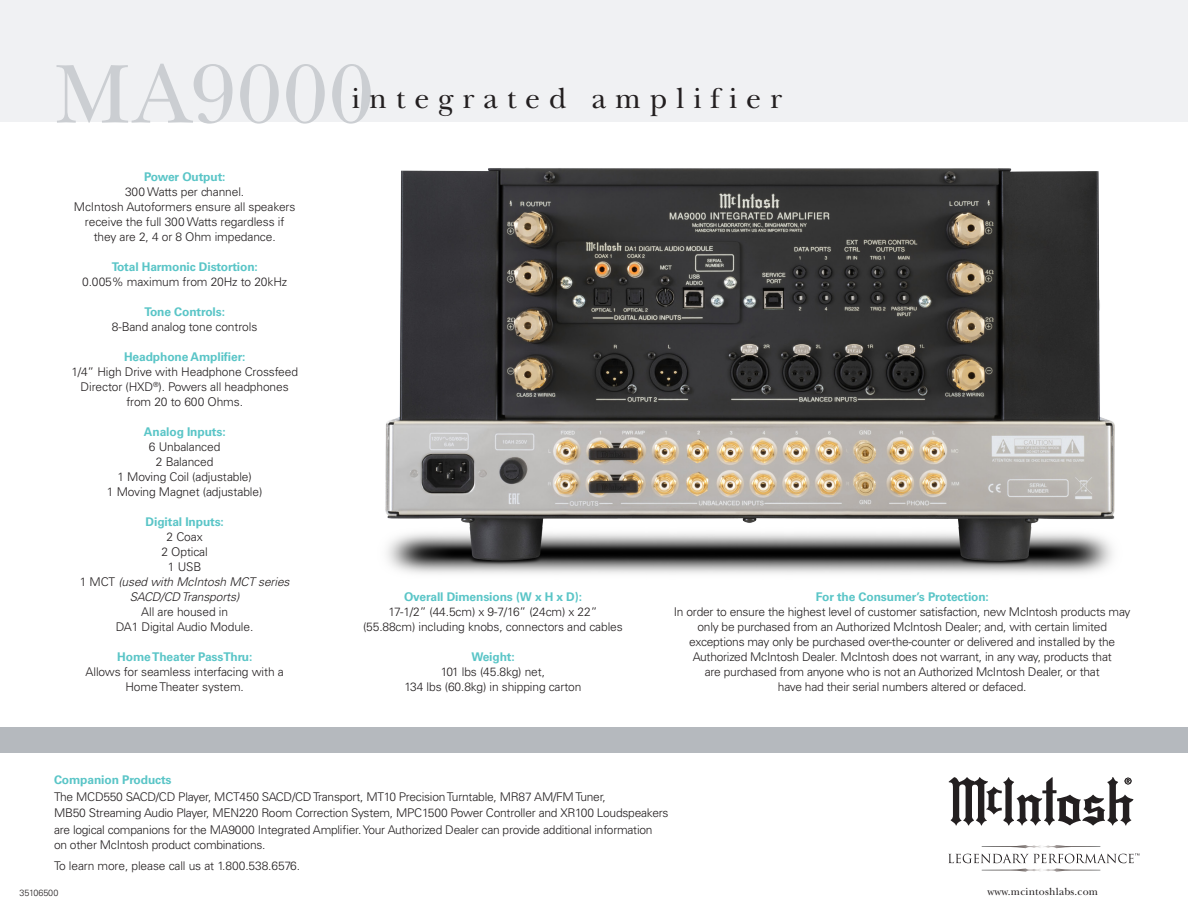
<style>
.page{position:relative;width:1188px;height:918px;background:#fff}
.page>*{position:absolute;margin:0;border:0;box-sizing:border-box;transform-origin:0 0}
.t1{font:87px "New Baskerville Std";letter-spacing:.01em;color:#cbced2}
.t2{font:30px "New Baskerville Std";letter-spacing:.295em;color:#231f20}
.t3{font:300 12px/15px "Univers LT Std";letter-spacing:-.02em;color:#231f20;text-align:center}
.t4{font:700 12px "Univers LT Std";letter-spacing:-.01em;color:#5ac5c7}
.t5{font:italic 300 12px/15px "Univers LT Std";letter-spacing:-.01em;color:#231f20;text-align:center}
.t6{font:10.65px "New Baskerville Std";letter-spacing:.02em;color:#231f20}
.t7{font:300 9px "Univers LT Std";letter-spacing:-.01em;color:#231f20}
.s1{font-style:normal}
.s2{font-weight:700;color:#5ac5c7}
</style>
<div class="page">
<img style="left:385px;top:168px;width:730px;height:406px">
<svg style="left:949px;top:777px;width:184px;height:49px"></svg>
<svg style="left:948px;top:845px;width:191px;height:27px"></svg>
<div style="left:0;top:0;width:1188px;height:122px;background:#f0f1f3"></div>
<div style="left:0;top:727px;width:1188px;height:26px;background:#b5b9be"></div>
<p class="t1" style="left:54px;top:44px;width:322px">MA9000</p>
<p class="t2" style="left:352px;top:80px;width:432px">integrated amplifier</p>
<p class="t4" style="left:144px;top:170px;width:83px">Power Output:</p>
<p class="t3" style="left:125px;top:184px;width:121px">300 Watts per channel.</p>
<p class="t3" style="left:74px;top:199px;width:223px">McIntosh Autoformers ensure all speakers receive the full 300 Watts regardless if</p>
<p class="t3" style="left:94px;top:229px;width:184px">they are 2, 4 or 8 Ohm impedance.</p>
<p class="t4" style="left:112px;top:260px;width:148px">Total Harmonic Distortion:</p>
<p class="t3" style="left:82px;top:274px;width:207px">0.005% maximum from 20Hz to 20kHz</p>
<p class="t4" style="left:145px;top:305px;width:82px">Tone Controls:</p>
<p class="t3" style="left:112px;top:319px;width:147px">8-Band analog tone controls</p>
<p class="t4" style="left:124px;top:350px;width:123px">Headphone Amplifier:</p>
<p class="t3" style="left:71px;top:364px;width:228px">1/4” High Drive with Headphone Crossfeed<br>Director (HXD<sup>®</sup>). Powers all headphones</p>
<p class="t3" style="left:126px;top:394px;width:118px">from 20 to 600 Ohms.</p>
<p class="t4" style="left:144px;top:425px;width:83px">Analog Inputs:</p>
<p class="t3" style="left:149px;top:439px;width:73px">6 Unbalanced</p>
<p class="t3" style="left:156px;top:454px;width:59px">2 Balanced</p>
<p class="t3" style="left:117px;top:469px;width:136px">1 Moving Coil (adjustable)</p>
<p class="t3" style="left:107px;top:484px;width:157px">1 Moving Magnet (adjustable)</p>
<p class="t4" style="left:146px;top:515px;width:80px">Digital Inputs:</p>
<p class="t3" style="left:167px;top:529px;width:38px">2 Coax</p>
<p class="t3" style="left:161px;top:544px;width:48px">2 Optical</p>
<p class="t3" style="left:168px;top:559px;width:35px">1 USB</p>
<p class="t5" style="left:80px;top:575px;width:211px"><span class="s1">1 MCT</span> (used with McIntosh MCT series<br>SACD/CD Transports)</p>
<p class="t3" style="left:141px;top:604px;width:88px">All are housed in</p>
<p class="t3" style="left:116px;top:619px;width:139px">DA1 Digital Audio Module.</p>
<p class="t4" style="left:117px;top:650px;width:137px">Home Theater PassThru:</p>
<p class="t3" style="left:86px;top:664px;width:200px">Allows for seamless interfacing with a<br>Home Theater system.</p>
<p class="t4" style="left:404px;top:590px;width:179px">Overall Dimensions (W x H x D):</p>
<p class="t3" style="left:363px;top:604px;width:261px">17-1/2” (44.5cm) x 9-7/16” (24cm) x 22” (55.88cm) including knobs, connectors and cables</p>
<p class="t4" style="left:471px;top:650px;width:45px">Weight:</p>
<p class="t3" style="left:441px;top:664px;width:106px">101 lbs (45.8kg) net,</p>
<p class="t3" style="left:404px;top:679px;width:179px">134 lbs (60.8kg) in shipping carton</p>
<p class="t3" style="left:674px;top:589px;width:458px"><span class="s2">For the Consumer’s Protection:<br></span>In order to ensure the highest level of customer satisfaction, new McIntosh products may only be purchased from an Authorized McIntosh Dealer; and, with certain limited exceptions may only be purchased over-the-counter or delivered and installed by the Authorized McIntosh Dealer. McIntosh does not warrant, in any way, products that<br>are purchased from anyone who is not an Authorized McIntosh Dealer, or that<br>have had their serial numbers altered or defaced.</p>
<p class="t4" style="left:54px;top:773px;width:119px">Companion Products</p>
<p class="t3" style="left:54px;top:789px;width:553px">The MCD550 SACD/CD Player, MCT450 SACD/CD Transport, MT10 Precision Turntable, MR87 AM/FM Tuner,</p>
<p class="t3" style="left:54px;top:805px;width:616px;line-height:16.5px;text-align:left">MB50 Streaming Audio Player, MEN220 Room Correction System, MPC1500 Power Controller and XR100 Loudspeakers are logical companions for the MA9000 Integrated Amplifier. Your Authorized Dealer can provide additional information</p>
<p class="t3" style="left:54px;top:837px;width:213px">on other McIntosh product combinations.</p>
<p class="t3" style="left:54px;top:858px;width:248px">To learn more, please call us at 1.800.538.6576.</p>
<p class="t7" style="left:20px;top:887px;width:40px">35106500</p>
<p class="t6" style="left:987px;top:885px;width:112px">www.mcintoshlabs.com</p>
</div>
